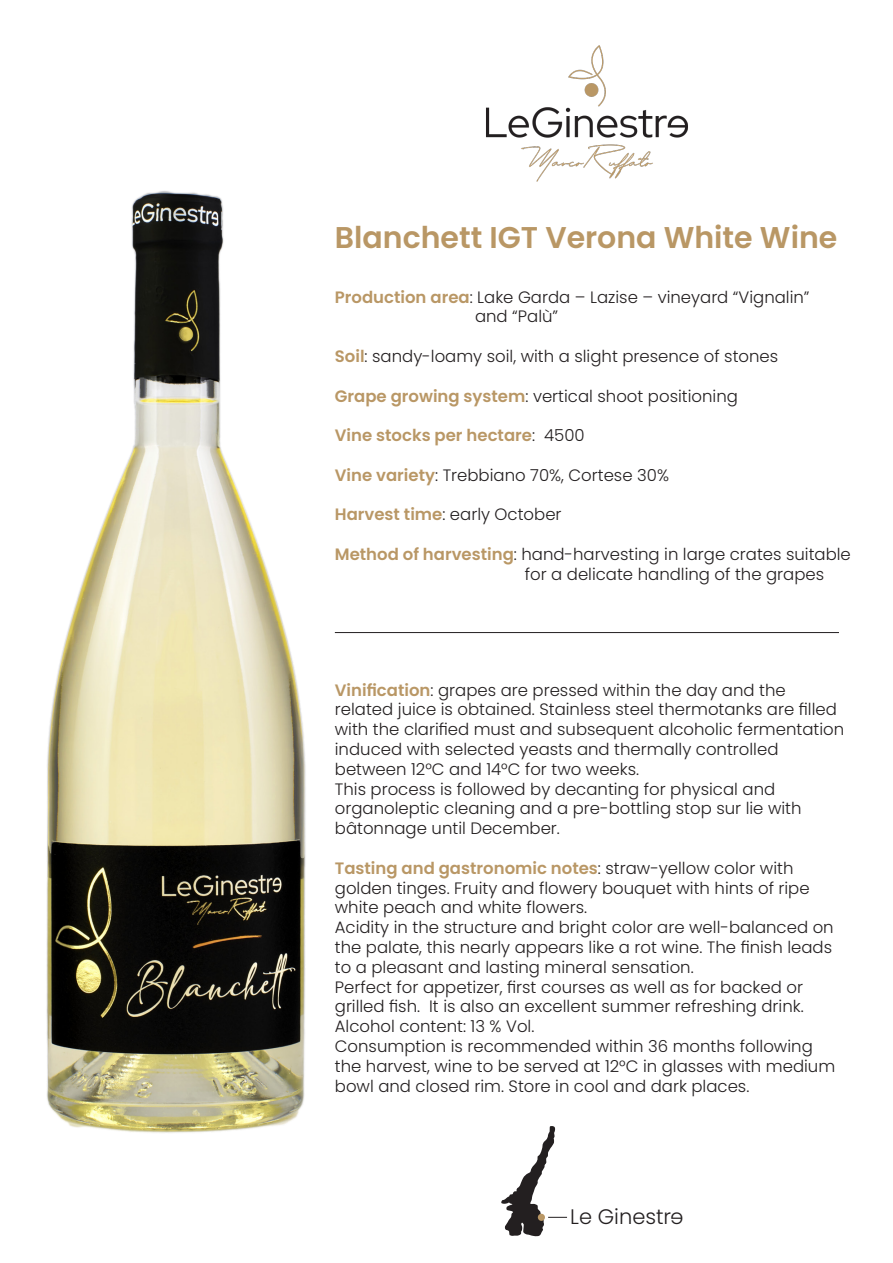
<style>
.page{position:relative;width:893px;height:1263px;background:#fff}
.page>*{position:absolute;margin:0;border:0;box-sizing:border-box;transform-origin:0 0}
.t1{font:600 30px "Poppins";color:#b99765}
.t2{font:300 21px "Poppins";color:#231f20}
.t3{font:300 16.5px/19.8px "Poppins";color:#231f20}
.t4{font:600 16.5px "Poppins";color:#b99765}
.s1{font-weight:600;color:#b99765}
.s2{font-weight:300;color:#231f20}
</style>
<div class="page">
<svg style="left:501px;top:1126px;width:66px;height:110px"></svg>
<img style="left:46px;top:191px;width:310px;height:942px">
<img style="left:486px;top:45px;width:202px;height:137px">
<hr style="left:335px;top:632px;width:504px;height:1px;background:#231f20">
<p class="t1" style="left:335px;top:220px;width:504px">Blanchett IGT Verona White Wine</p>
<p class="t3" style="left:335px;top:287px;width:476px"><span class="s1">Production area</span>: Lake Garda – Lazise – vineyard “Vignalin”</p>
<p class="t3" style="left:475px;top:307px;width:85px">and “Palù”</p>
<p class="t3" style="left:335px;top:346px;width:445px"><span class="s1">Soil</span>: sandy-loamy soil, with a slight presence of stones</p>
<p class="t3" style="left:335px;top:386px;width:405px"><span class="s1">Grape growing system</span>: vertical shoot positioning</p>
<p class="t4" style="left:335px;top:426px;width:251px">Vine stocks per hectare<span class="s2">: 4500</span></p>
<p class="t3" style="left:335px;top:465px;width:336px"><span class="s1">Vine variety</span>: Trebbiano 70%, Cortese 30%</p>
<p class="t3" style="left:335px;top:505px;width:228px"><span class="s1">Harvest time</span>: early October</p>
<p class="t3" style="left:335px;top:544px;width:518px"><span class="s1">Method of harvesting</span>: hand-harvesting in large crates suitable</p>
<p class="t3" style="left:525px;top:564px;width:301px">for a delicate handling of the grapes</p>
<p class="t3" style="left:335px;top:680px;width:511px"><span class="s1">Vinification</span>: grapes are pressed within the day and the related juice is obtained. Stainless steel thermotanks are filled with the clarified must and subsequent alcoholic fermentation induced with selected yeasts and thermally controlled between 12°C and 14°C for two weeks.</p>
<p class="t3" style="left:335px;top:779px;width:468px">This process is followed by decanting for physical and organoleptic cleaning and a pre-bottling stop sur lie with bâtonnage until December.</p>
<p class="t3" style="left:335px;top:858px;width:476px"><span class="s1">Tasting and gastronomic notes</span>: straw-yellow color with golden tinges. Fruity and flowery bouquet with hints of ripe white peach and white flowers.</p>
<p class="t3" style="left:335px;top:918px;width:500px;text-align:justify">Acidity in the structure and bright color are well-balanced on the palate, this nearly appears like a rot wine. The finish leads to a pleasant and lasting mineral sensation.</p>
<p class="t3" style="left:335px;top:977px;width:470px">Perfect for appetizer, first courses as well as for backed or grilled fish. It is also an excellent summer refreshing drink.</p>
<p class="t3" style="left:335px;top:1017px;width:201px">Alcohol content: 13 % Vol.</p>
<p class="t3" style="left:335px;top:1036px;width:502px">Consumption is recommended within 36 months following the harvest, wine to be served at 12°C in glasses with medium bowl and closed rim. Store in cool and dark places.</p>
<p class="t2" style="left:570px;top:1205px;width:103px">Le Ginestr</p>
</div>
